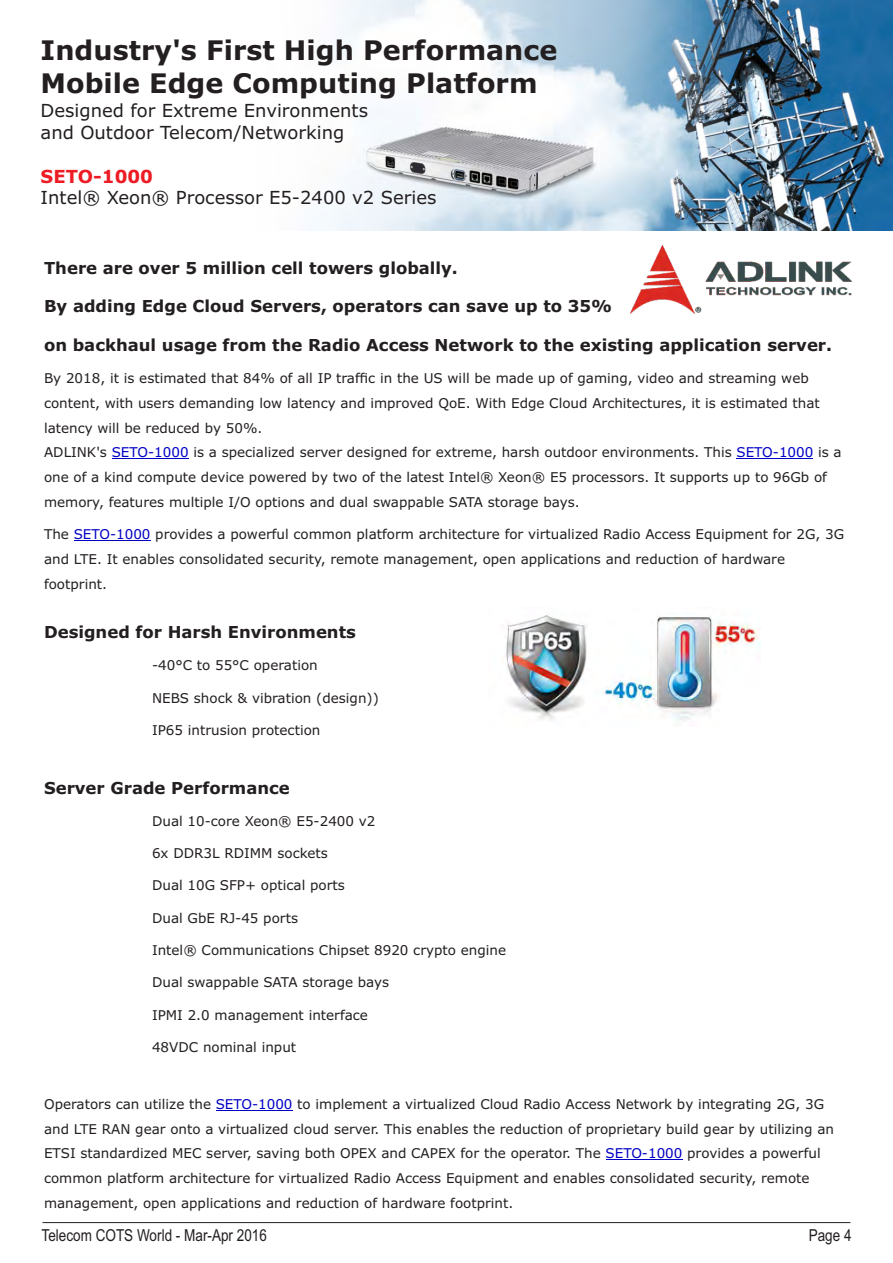
<style>
.page{position:relative;width:893px;height:1263px;background:#fff}
.page>*{position:absolute;margin:0;border:0;box-sizing:border-box;transform-origin:0 0}
.t1{font:700 27px/32.8px "Verdana";color:#231f20}
.t2{font:18px/21.9px "Verdana";color:#231f20}
.t3{font:700 18px "Verdana";color:#ed1c24}
.t4{font:700 16.5px "Verdana";color:#231f20}
.t5{font:16.5px "Arial Narrow";color:#231f20}
.t6{font:13.5px/24.8px "Verdana";color:#231f20}
.s1{color:#0000c4}
</style>
<div class="page">
<img style="left:331px;top:0;width:562px;height:231px">
<hr style="left:112px;top:459px;width:77px;height:1px;background:#0000c4">
<hr style="left:736px;top:459px;width:77px;height:1px;background:#0000c4">
<hr style="left:74px;top:540px;width:77px;height:1px;background:#0000c4">
<hr style="left:216px;top:1110px;width:77px;height:1px;background:#0000c4">
<hr style="left:606px;top:1159px;width:76px;height:1px;background:#0000c4">
<img style="left:502px;top:614px;width:258px;height:107px">
<img style="left:630px;top:245px;width:221px;height:68px">
<hr style="left:43px;top:1222px;width:807px;height:1px;background:#231f20">
<h1 class="t1" style="left:41px;top:36px;width:518px">Industry's First High Performance<br>Mobile Edge Computing Platform</h1>
<h2 class="t2" style="left:41px;top:101px;width:329px">Designed for Extreme Environments and Outdoor Telecom/Networking</h2>
<h2 class="t3" style="left:41px;top:169px;width:114px">SETO-1000</h2>
<h2 class="t2" style="left:41px;top:188px;width:397px">Intel® Xeon® Processor E5-2400 v2 Series</h2>
<p class="t4" style="left:44px;top:261px;width:415px">There are over 5 million cell towers globally.</p>
<p class="t4" style="left:44px;top:300px;width:570px">By adding Edge Cloud Servers, operators can save up to 35%</p>
<p class="t4" style="left:44px;top:338px;width:790px">on backhaul usage from the Radio Access Network to the existing application server.</p>
<p class="t6" style="left:44px;top:367px;width:799px">By 2018, it is estimated that 84% of all IP traffic in the US will be made up of gaming, video and streaming web content, with users demanding low latency and improved QoE. With Edge Cloud Architectures, it is estimated that latency will be reduced by 50%.<br>ADLINK's <span class="s1">SETO-1000</span> is a specialized server designed for extreme, harsh outdoor environments. This <span class="s1">SETO-1000</span> is a one of a kind compute device powered by two of the latest Intel® Xeon® E5 processors. It supports up to 96Gb of memory, features multiple I/O options and dual swappable SATA storage bays.</p>
<p class="t6" style="left:44px;top:523px;width:802px">The <span class="s1">SETO-1000</span> provides a powerful common platform architecture for virtualized Radio Access Equipment for 2G, 3G and LTE. It enables consolidated security, remote management, open applications and reduction of hardware footprint.</p>
<p class="t4" style="left:44px;top:625px;width:313px">Designed for Harsh Environments</p>
<p class="t6" style="left:152px;top:654px;width:167px">-40°C to 55°C operation</p>
<p class="t6" style="left:152px;top:686px;width:228px">NEBS shock &amp; vibration (design))</p>
<p class="t6" style="left:152px;top:719px;width:170px">IP65 intrusion protection</p>
<p class="t4" style="left:44px;top:781px;width:247px">Server Grade Performance</p>
<p class="t6" style="left:152px;top:810px;width:225px">Dual 10-core Xeon® E5-2400 v2</p>
<p class="t6" style="left:152px;top:842px;width:177px">6x DDR3L RDIMM sockets</p>
<p class="t6" style="left:152px;top:874px;width:194px">Dual 10G SFP+ optical ports</p>
<p class="t6" style="left:152px;top:906px;width:147px">Dual GbE RJ-45 ports</p>
<p class="t6" style="left:152px;top:939px;width:355px">Intel® Communications Chipset 8920 crypto engine</p>
<p class="t6" style="left:152px;top:971px;width:239px">Dual swappable SATA storage bays</p>
<p class="t6" style="left:152px;top:1003px;width:217px">IPMI 2.0 management interface</p>
<p class="t6" style="left:152px;top:1035px;width:146px">48VDC nominal input</p>
<p class="t6" style="left:44px;top:1092px;width:791px">Operators can utilize the <span class="s1">SETO-1000</span> to implement a virtualized Cloud Radio Access Network by integrating 2G, 3G and LTE RAN gear onto a virtualized cloud server. This enables the reduction of proprietary build gear by utilizing an ETSI standardized MEC server, saving both OPEX and CAPEX for the operator. The <span class="s1">SETO-1000</span> provides a powerful common platform architecture for virtualized Radio Access Equipment and enables consolidated security, remote management, open applications and reduction of hardware footprint.</p>
<p class="t5" style="left:42px;top:1229px;width:227px">Telecom COTS World - Mar-Apr 2016</p>
<p class="t5" style="left:809px;top:1229px;width:44px">Page 4</p>
</div>
